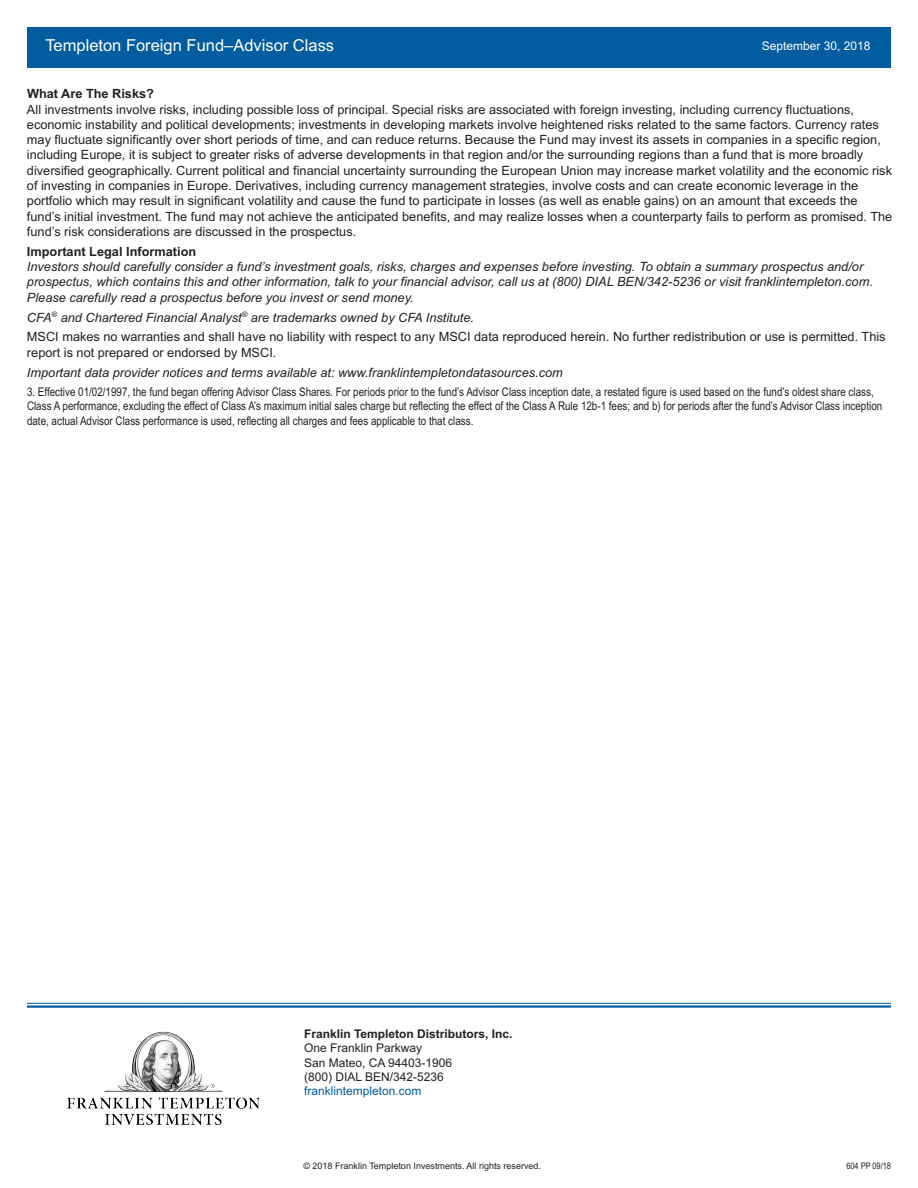
<style>
.page{position:relative;width:918px;height:1188px;background:#fff}
.page>*{position:absolute;margin:0;border:0;box-sizing:border-box;transform-origin:0 0}
.t1{font:16.5px "Arial";color:#fff}
.t2{font:12.75px/15.3px "Arial";color:#231f20}
.t3{font:italic 12.75px/15.3px "Arial";color:#231f20}
.t4{font:700 12.75px "Arial";color:#231f20}
.t5{font:12px/14.4px "Arial Narrow";color:#231f20}
.t6{font:12px/14.4px "Arial";color:#231f20}
.t7{font:700 12px "Arial";color:#231f20}
.t8{font:12px "Arial";color:#015ca0}
.t9{font:12px "Arial";color:#fff}
.t10{font:9px "Arial";color:#231f20}
.t11{font:9px "Arial Narrow";color:#231f20}
.s1{font-style:italic}
</style>
<div class="page">
<div style="left:27px;top:27px;width:864px;height:40px;background:#015ca0"></div>
<hr style="left:27px;top:1003px;width:864px;height:1px;background:#015ca0">
<hr style="left:27px;top:1005px;width:864px;height:3px;background:#015ca0">
<img style="left:67px;top:1031px;width:193px;height:93px">
<p class="t1" style="left:45px;top:36px;width:290px">Templeton Foreign Fund–Advisor Class</p>
<p class="t4" style="left:27px;top:86px;width:129px">What Are The Risks?</p>
<p class="t2" style="left:27px;top:102px;width:867px">All investments involve risks, including possible loss of principal. Special risks are associated with foreign investing, including currency fluctuations, economic instability and political developments; investments in developing markets involve heightened risks related to the same factors. Currency rates may fluctuate significantly over short periods of time, and can reduce returns. Because the Fund may invest its assets in companies in a specific region, including Europe, it is subject to greater risks of adverse developments in that region and/or the surrounding regions than a fund that is more broadly diversified geographically. Current political and financial uncertainty surrounding the European Union may increase market volatility and the economic risk of investing in companies in Europe. Derivatives, including currency management strategies, involve costs and can create economic leverage in the portfolio which may result in significant volatility and cause the fund to participate in losses (as well as enable gains) on an amount that exceeds the fund’s initial investment. The fund may not achieve the anticipated benefits, and may realize losses when a counterparty fails to perform as promised. The fund’s risk considerations are discussed in the prospectus.</p>
<p class="t4" style="left:27px;top:244px;width:171px">Important Legal Information</p>
<p class="t3" style="left:27px;top:259px;width:847px">Investors should carefully consider a fund’s investment goals, risks, charges and expenses before investing. To obtain a summary prospectus and/or prospectus, which contains this and other information, talk to your financial advisor, call us at (800) DIAL BEN/342-5236 or visit franklintempleton.com.<br>Please carefully read a prospectus before you invest or send money.</p>
<p class="t2" style="left:27px;top:307px;width:860px;line-height:19.8px"><span class="s1">CFA</span><sup>®</sup> <span class="s1">and Chartered Financial Analyst</span><sup>®</sup> <span class="s1">are trademarks owned by CFA Institute.<br></span>MSCI makes no warranties and shall have no liability with respect to any MSCI data reproduced herein. No further redistribution or use is permitted. This</p>
<p class="t2" style="left:27px;top:345px;width:251px">report is not prepared or endorsed by MSCI.</p>
<p class="t3" style="left:27px;top:364px;width:537px">Important data provider notices and terms available at: www.franklintempletondatasources.com</p>
<p class="t5" style="left:27px;top:384px;width:857px">3. Effective 01/02/1997, the fund began offering Advisor Class Shares. For periods prior to the fund’s Advisor Class inception date, a restated figure is used based on the fund’s oldest share class,<br>Class A performance, excluding the effect of Class A’s maximum initial sales charge but reflecting the effect of the Class A Rule 12b-1 fees; and b) for periods after the fund’s Advisor Class inception date, actual Advisor Class performance is used, reflecting all charges and fees applicable to that class.</p>
<p class="t9" style="left:762px;top:39px;width:110px">September 30, 2018</p>
<p class="t7" style="left:304px;top:1027px;width:210px">Franklin Templeton Distributors, Inc.</p>
<p class="t6" style="left:304px;top:1041px;width:150px">One Franklin Parkway<br>San Mateo, CA 94403-1906 (800) DIAL BEN/342-5236</p>
<p class="t8" style="left:304px;top:1084px;width:119px">franklintempleton.com</p>
<p class="t10" style="left:303px;top:1160px;width:239px">© 2018 Franklin Templeton Investments. All rights reserved.</p>
<p class="t11" style="left:846px;top:1160px;width:46px">604 PP 09/18</p>
</div>
